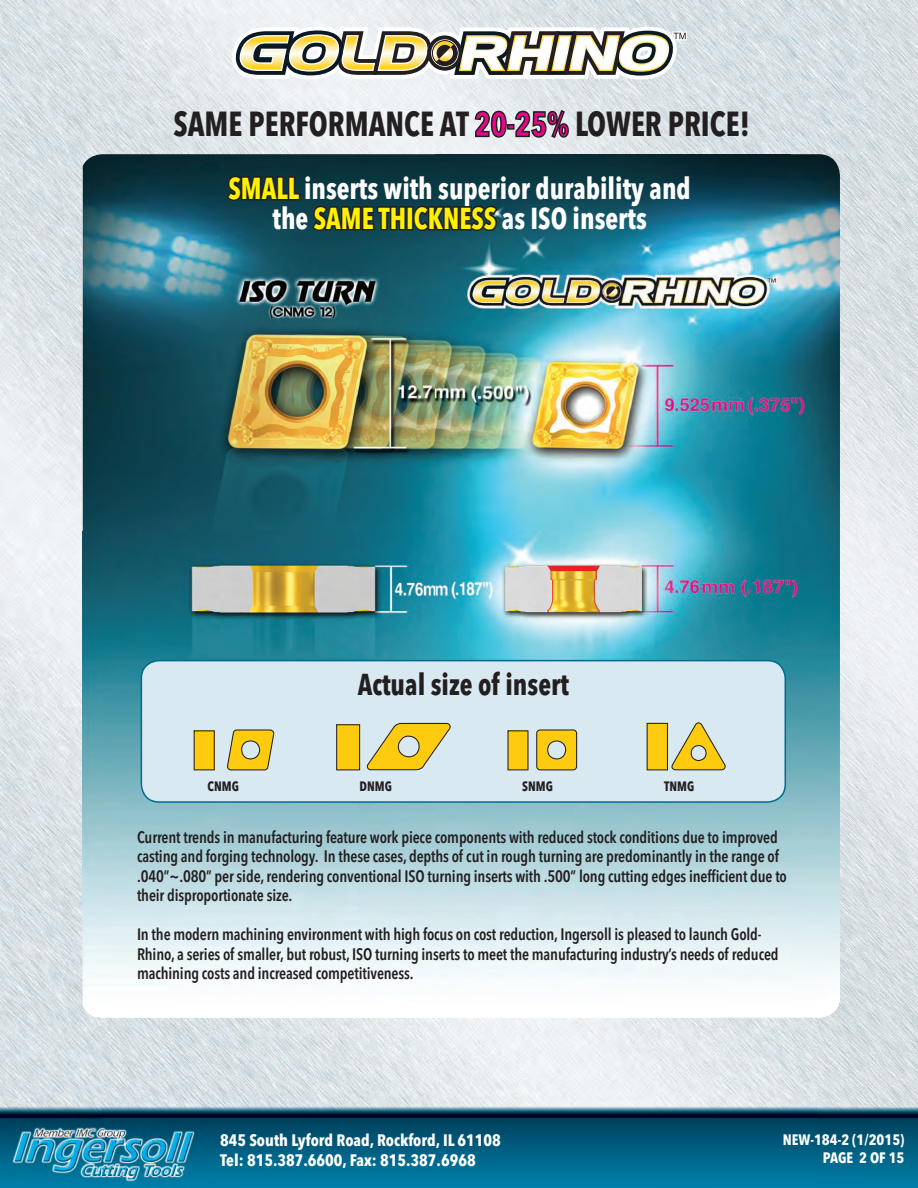
<style>
.page{position:relative;width:918px;height:1188px;background:#fff}
.page>*{position:absolute;margin:0;border:0;box-sizing:border-box;transform-origin:0 0}
.t1{font:700 condensed 34.5px "Avenir Next LT Pro";color:#231f20;scale:.9 1}
.t2{font:700 condensed 30px/30px "Avenir Next LT Pro";color:#fff;text-align:center;scale:.9 1}
.t3{font:700 condensed 30px "Avenir Next LT Pro";color:#231f20;scale:.9 1}
.t4{font:600 condensed 16.5px/19.5px "Avenir Next LT Pro";letter-spacing:-.01em;color:#231f20;scale:.95 1}
.t5{font:700 condensed 16.5px/19.8px "Avenir Next LT Pro";color:#fff}
.t6{font:700 condensed 15px/18px "Avenir Next LT Pro";color:#fff;text-align:right}
.t7{font:700 condensed 13.5px "Avenir Next LT Pro";color:#231f20;scale:.95 1}
.s1{color:#ed028c}
.s2{color:#fff101}
</style>
<div class="page">
<img style="left:0;top:0;width:867px;height:154px">
<img style="left:867px;top:0;width:51px;height:1188px">
<img style="left:0;top:154px;width:101px;height:1034px">
<img style="left:817px;top:154px;width:50px;height:1034px">
<img style="left:101px;top:1018px;width:716px;height:170px">
<svg style="left:474px;top:110px;width:34px;height:28px"></svg>
<div style="left:507px;top:124px;width:8px;height:6px;border:2px solid #231f20"></div>
<svg style="left:514px;top:109px;width:56px;height:30px;background:#a5a8aa"></svg>
<img style="left:83px;top:154px;width:757px;height:864px">
<svg style="left:225px;top:174px;width:77px;height:28px;background:#18292e"></svg>
<svg style="left:310px;top:204px;width:190px;height:29px;background:#1b2f35"></svg>
<div style="left:141px;top:660px;width:645px;height:143px;background:#d8e9f1"></div>
<svg style="left:227px;top:729px;width:47px;height:41px;background:#dcbf48"></svg>
<svg style="left:367px;top:723px;width:84px;height:47px;background:#dfca69"></svg>
<svg style="left:536px;top:729px;width:41px;height:41px;background:#db3"></svg>
<svg style="left:194px;top:730px;width:21px;height:40px"></svg>
<svg style="left:507px;top:730px;width:22px;height:40px"></svg>
<svg style="left:647px;top:722px;width:79px;height:48px;background:#ddc866"></svg>
<svg style="left:336px;top:724px;width:24px;height:46px"></svg>
<svg style="left:231px;top:27px;width:456px;height:52px"></svg>
<h1 class="t1" style="left:173px;top:103px;width:642px">SAME PERFORMANCE AT <span class="s1">20-25%</span> LOWER PRICE!</h1>
<h2 class="t2" style="left:229px;top:173px;width:515px"><span class="s2">SMALL</span> inserts with superior durability and the <span class="s2">SAME THICKNESS</span> as ISO inserts</h2>
<h2 class="t3" style="left:358px;top:666px;width:236px">Actual size of insert</h2>
<p class="t7" style="left:208px;top:778px;width:35px">CNMG</p>
<p class="t7" style="left:360px;top:778px;width:36px">DNMG</p>
<p class="t7" style="left:522px;top:778px;width:34px">SNMG</p>
<p class="t7" style="left:664px;top:778px;width:33px">TNMG</p>
<p class="t4" style="left:137px;top:827px;width:686px">Current trends in manufacturing feature work piece components with reduced stock conditions due to improved casting and forging technology. In these cases, depths of cut in rough turning are predominantly in the range of .040”~.080” per side, rendering conventional ISO turning inserts with .500” long cutting edges inefficient due to their disproportionate size.</p>
<p class="t4" style="left:137px;top:925px;width:677px">In the modern machining environment with high focus on cost reduction, Ingersoll is pleased to launch Gold-<br>Rhino, a series of smaller, but robust, ISO turning inserts to meet the manufacturing industry’s needs of reduced machining costs and increased competitiveness.</p>
<p class="t5" style="left:220px;top:1131px;width:282px">845 South Lyford Road, Rockford, IL 61108<br>Tel: 815.387.6600, Fax: 815.387.6968</p>
<p class="t6" style="left:783px;top:1131px;width:123px">NEW-184-2 (1/2015)<br>PAGE 2 OF 15</p>
</div>
